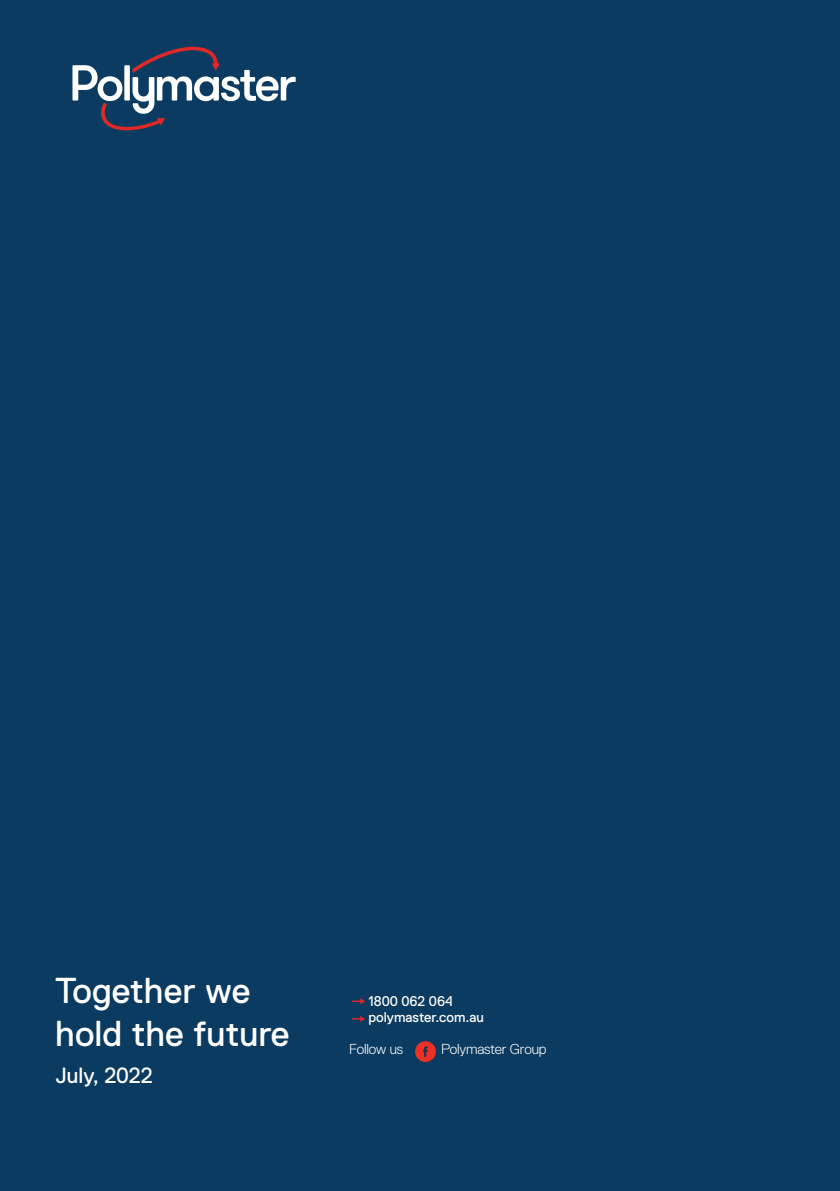
<style>
.page{position:relative;width:840px;height:1191px;background:#fff}
.page>*{position:absolute;margin:0;border:0;box-sizing:border-box;transform-origin:0 0}
.t1{font:36px/43.2px "Replica Std";color:#fff}
.t2{font:22px "Replica Std";color:#fff}
.t3{font:300 14.4px "Replica Std";letter-spacing:-.015em;color:#fff}
.t4{font:14px/15.4px "Replica Std";color:#fff}
</style>
<div class="page">
<div style="left:0;top:0;width:839px;height:1191px;background:#0b3b60"></div>
<svg style="left:72px;top:47px;width:223px;height:84px"></svg>
<svg style="left:351px;top:998px;width:14px;height:6px"></svg>
<svg style="left:352px;top:1016px;width:13px;height:5px"></svg>
<svg style="left:415px;top:1041px;width:20px;height:21px"></svg>
<h1 class="t1" style="left:55px;top:968px;width:235px">Together we hold the future</h1>
<h2 class="t2" style="left:56px;top:1062px;width:99px">July, 2022</h2>
<p class="t4" style="left:368px;top:993px;width:117px">1800 062 064 polymaster.com.au</p>
<p class="t3" style="left:349px;top:1040px;width:56px">Follow us</p>
<p class="t3" style="left:441px;top:1040px;width:107px">Polymaster Group</p>
</div>
